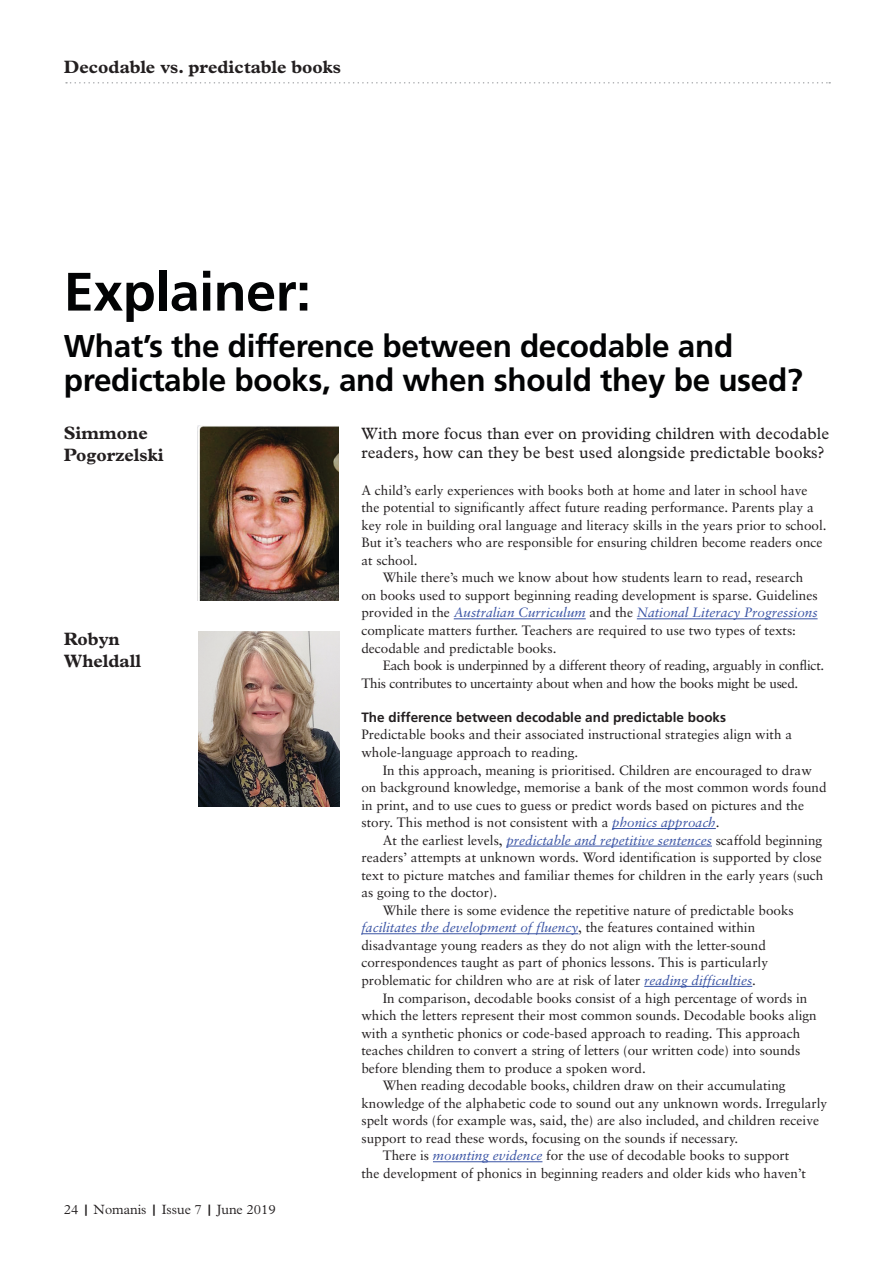
<style>
.page{position:relative;width:893px;height:1263px;background:#fff}
.page>*{position:absolute;margin:0;border:0;box-sizing:border-box;transform-origin:0 0}
.Default{font:700 54px "Frutiger LT Std";letter-spacing:-.01em;color:#020304}
.Default-2{font:700 31.5px/34.5px "Frutiger LT Std";letter-spacing:-.01em;color:#020304}
.t1{font:700 18px/21.6px "Plantin";color:#231f20}
.Body_1st_Para{font:16.5px/19.5px "Plantin";letter-spacing:.005em;color:#231f20}
.Body_indent{font:13.5px/17.5px "Sabon";color:#231f20}
.Body_1st_Para-2{font:13.5px/17.5px "Sabon";color:#231f20}
.Body_indent-2{font:13.5px/17.5px "Sabon";letter-spacing:-.02em;color:#231f20}
.Body_1st_Para-3{font:700 13.5px "Frutiger LT Std";color:#231f20}
.t2{font:300 13.5px "Plantin";color:#231f20}
.s1{font-weight:700}
.s2{font-style:italic;color:#3953a4}
</style>
<div class="page">
<svg style="left:66px;top:82px;width:764px;height:2px"></svg>
<hr style="left:454px;top:618px;width:132px;height:1px;background:#3953a4">
<hr style="left:637px;top:618px;width:181px;height:1px;background:#3953a4">
<hr style="left:612px;top:828px;width:104px;height:1px;background:#3953a4">
<hr style="left:506px;top:846px;width:206px;height:1px;background:#3953a4">
<hr style="left:361px;top:933px;width:217px;height:1px;background:#3953a4">
<hr style="left:644px;top:986px;width:108px;height:1px;background:#3953a4">
<hr style="left:433px;top:1161px;width:109px;height:1px;background:#3953a4">
<img style="left:198px;top:425px;width:141px;height:175px">
<img style="left:198px;top:631px;width:142px;height:175px">
<p class="t1" style="left:64px;top:56px;width:279px">Decodable vs. predictable books</p>
<p class="Default" style="left:64px;top:260px;width:249px">Explainer:</p>
<p class="Default-2" style="left:64px;top:329px;width:740px">What’s the difference between decodable and predictable books, and when should they be used?</p>
<p class="Body_1st_Para" style="left:361px;top:423px;width:469px">With more focus than ever on providing children with decodable readers, how can they be best used alongside predictable books?</p>
<p class="t1" style="left:64px;top:422px;width:101px">Simmone<br>Pogorzelski</p>
<p class="t1" style="left:64px;top:628px;width:79px">Robyn<br>Wheldall</p>
<p class="t2" style="left:64px;top:1201px;width:213px">24 <span class="s1">|</span> Nomanis <span class="s1">|</span> Issue 7 <span class="s1">|</span> June 2019</p>
<p class="Body_1st_Para-2" style="left:361px;top:481px;width:467px">A child’s early experiences with books both at home and later in school have the potential to significantly affect future reading performance. Parents play a key role in building oral language and literacy skills in the years prior to school.<br>But it’s teachers who are responsible for ensuring children become readers once at school.</p>
<p class="Body_indent" style="left:361px;top:569px;width:458px;text-indent:21px">While there’s much we know about how students learn to read, research on books used to support beginning reading development is sparse. Guidelines provided in the <span class="s2">Australian Curriculum</span> and the <span class="s2">National Literacy Progressions </span>complicate matters further. Teachers are required to use two types of texts: decodable and predictable books.</p>
<p class="Body_indent-2" style="left:361px;top:656px;width:464px;text-indent:21px">Each book is underpinned by a different theory of reading, arguably in conflict.<br>This contributes to uncertainty about when and how the books might be used.</p>
<p class="Body_1st_Para-3" style="left:361px;top:709px;width:366px">The difference between decodable and predictable books</p>
<p class="Body_1st_Para-2" style="left:361px;top:726px;width:432px">Predictable books and their associated instructional strategies align with a whole-language approach to reading.</p>
<p class="Body_indent" style="left:361px;top:761px;width:467px;text-indent:21px">In this approach, meaning is prioritised. Children are encouraged to draw on background knowledge, memorise a bank of the most common words found in print, and to use cues to guess or predict words based on pictures and the story. This method is not consistent with a <span class="s2">phonics approach</span>.</p>
<p class="Body_indent" style="left:361px;top:831px;width:463px;text-indent:21px">At the earliest levels, <span class="s2">predictable and repetitive sentences</span> scaffold beginning readers’ attempts at unknown words. Word identification is supported by close text to picture matches and familiar themes for children in the early years (such as going to the doctor).</p>
<p class="Body_indent" style="left:361px;top:901px;width:434px;text-indent:21px">While there is some evidence the repetitive nature of predictable books <span class="s2">facilitates the development of fluency</span>, the features contained within disadvantage young readers as they do not align with the letter-sound correspondences taught as part of phonics lessons. This is particularly problematic for children who are at risk of later <span class="s2">reading difficulties</span>.</p>
<p class="Body_indent" style="left:361px;top:989px;width:457px;text-indent:21px">In comparison, decodable books consist of a high percentage of words in which the letters represent their most common sounds. Decodable books align with a synthetic phonics or code-based approach to reading. This approach teaches children to convert a string of letters (our written code) into sounds before blending them to produce a spoken word.</p>
<p class="Body_indent" style="left:361px;top:1077px;width:467px;text-indent:21px">When reading decodable books, children draw on their accumulating knowledge of the alphabetic code to sound out any unknown words. Irregularly spelt words (for example was, said, the) are also included, and children receive support to read these words, focusing on the sounds if necessary.</p>
<p class="Body_indent" style="left:361px;top:1147px;width:446px;text-align:center">There is <span class="s2">mounting evidence</span> for the use of decodable books to support<br>the development of phonics in beginning readers and older kids who haven’t</p>
</div>
